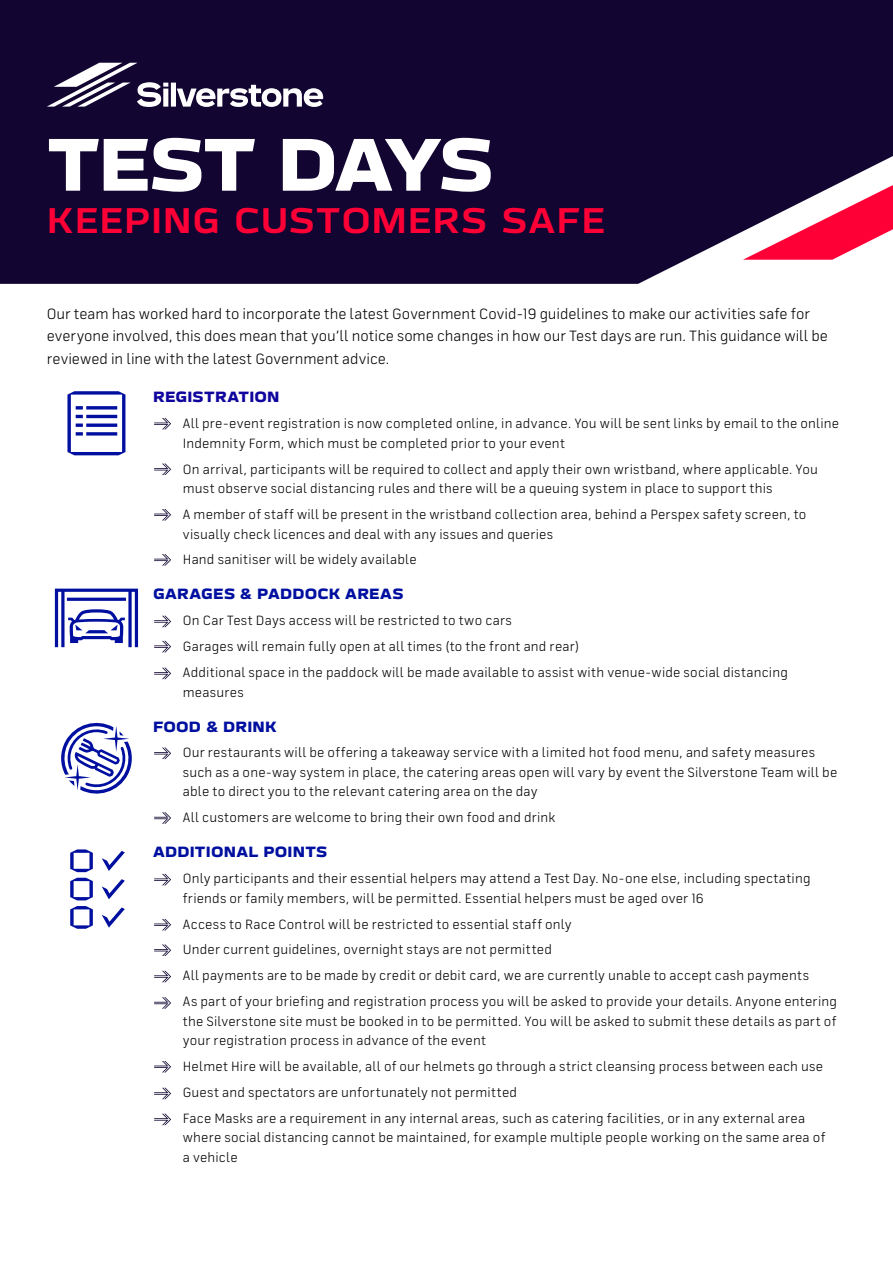
<style>
.page{position:relative;width:893px;height:1263px;background:#fff}
.page>*{position:absolute;margin:0;border:0;box-sizing:border-box;transform-origin:0 0}
.t1{font:800 75px "Silverstone Display";letter-spacing:-.035em;color:#fff}
.t2{font:700 36px "Silverstone Display";letter-spacing:.02em;color:#ff0036}
.t3{font:15px/22.5px "Silverstone Text";color:#000}
.t4{font:800 15px "Silverstone Display";letter-spacing:.015em;color:#000f9f}
.t5{font:800 15px "Silverstone Display";letter-spacing:.015em;color:#0f059e}
.t6{font:13.5px/19.5px "Silverstone Text";letter-spacing:.02em;color:#000}
</style>
<div class="page">
<div style="left:0;top:0;width:893px;height:284px;background:#120531"></div>
<svg style="left:743px;top:185px;width:150px;height:75px"></svg>
<svg style="left:47px;top:63px;width:276px;height:44px"></svg>
<svg style="left:55px;top:589px;width:83px;height:58px"></svg>
<svg style="left:67px;top:391px;width:58px;height:64px"></svg>
<svg style="left:61px;top:722px;width:71px;height:72px"></svg>
<svg style="left:70px;top:849px;width:55px;height:23px"></svg>
<svg style="left:70px;top:878px;width:55px;height:22px"></svg>
<svg style="left:70px;top:906px;width:55px;height:23px"></svg>
<svg style="left:154px;top:668px;width:17px;height:11px"></svg>
<svg style="left:154px;top:641px;width:17px;height:11px"></svg>
<svg style="left:154px;top:616px;width:17px;height:11px"></svg>
<svg style="left:154px;top:554px;width:17px;height:12px"></svg>
<svg style="left:154px;top:509px;width:17px;height:11px"></svg>
<svg style="left:154px;top:463px;width:17px;height:12px"></svg>
<svg style="left:154px;top:418px;width:17px;height:11px"></svg>
<svg style="left:154px;top:812px;width:17px;height:12px"></svg>
<svg style="left:154px;top:874px;width:17px;height:11px"></svg>
<svg style="left:154px;top:919px;width:17px;height:11px"></svg>
<svg style="left:154px;top:944px;width:17px;height:12px"></svg>
<svg style="left:154px;top:971px;width:17px;height:11px"></svg>
<svg style="left:154px;top:997px;width:17px;height:12px"></svg>
<svg style="left:154px;top:1061px;width:17px;height:11px"></svg>
<svg style="left:154px;top:1088px;width:17px;height:11px"></svg>
<svg style="left:154px;top:1114px;width:17px;height:11px"></svg>
<svg style="left:154px;top:747px;width:17px;height:12px"></svg>
<h1 class="t1" style="left:47px;top:114px;width:448px">TEST DAYS</h1>
<h2 class="t2" style="left:47px;top:197px;width:560px">KEEPING CUSTOMERS SAFE</h2>
<p class="t3" style="left:47px;top:302px;width:783px">Our team has worked hard to incorporate the latest Government Covid-19 guidelines to make our activities safe for everyone involved, this does mean that you’ll notice some changes in how our Test days are run. This guidance will be reviewed in line with the latest Government advice.</p>
<p class="t5" style="left:153px;top:387px;width:128px">REGISTRATION</p>
<p class="t6" style="left:183px;top:413px;width:658px">All pre-event registration is now completed online, in advance. You will be sent links by email to the online<br>Indemnity Form, which must be completed prior to your event</p>
<p class="t6" style="left:183px;top:459px;width:637px">On arrival, participants will be required to collect and apply their own wristband, where applicable. You must observe social distancing rules and there will be a queuing system in place to support this</p>
<p class="t6" style="left:183px;top:504px;width:625px">A member of staff will be present in the wristband collection area, behind a Perspex safety screen, to visually check licences and deal with any issues and queries</p>
<p class="t6" style="left:183px;top:550px;width:235px">Hand sanitiser will be widely available</p>
<p class="t4" style="left:153px;top:584px;width:252px">GARAGES &amp; PADDOCK AREAS</p>
<p class="t6" style="left:183px;top:607px;width:606px;line-height:26px">On Car Test Days access will be restricted to two cars<br>Garages will remain fully open at all times (to the front and rear)<br>Additional space in the paddock will be made available to assist with venue-wide social distancing</p>
<p class="t6" style="left:183px;top:682px;width:62px">measures</p>
<p class="t4" style="left:153px;top:716px;width:125px">FOOD &amp; DRINK</p>
<p class="t6" style="left:183px;top:743px;width:656px">Our restaurants will be offering a takeaway service with a limited hot food menu, and safety measures such as a one-way system in place, the catering areas open will vary by event the Silverstone Team will be able to direct you to the relevant catering area on the day</p>
<p class="t6" style="left:183px;top:807px;width:374px">All customers are welcome to bring their own food and drink</p>
<p class="t4" style="left:153px;top:842px;width:176px">ADDITIONAL POINTS</p>
<p class="t6" style="left:183px;top:868px;width:629px">Only participants and their essential helpers may attend a Test Day. No-one else, including spectating friends or family members, will be permitted. Essential helpers must be aged over 16</p>
<p class="t6" style="left:183px;top:910px;width:656px;line-height:26px">Access to Race Control will be restricted to essential staff only<br>Under current guidelines, overnight stays are not permitted<br>All payments are to be made by credit or debit card, we are currently unable to accept cash payments<br>As part of your briefing and registration process you will be asked to provide your details. Anyone entering</p>
<p class="t6" style="left:183px;top:1011px;width:655px">the Silverstone site must be booked in to be permitted. You will be asked to submit these details as part of your registration process in advance of the event</p>
<p class="t6" style="left:183px;top:1053px;width:642px;line-height:26px">Helmet Hire will be available, all of our helmets go through a strict cleansing process between each use<br>Guest and spectators are unfortunately not permitted<br>Face Masks are a requirement in any internal areas, such as catering facilities, or in any external area</p>
<p class="t6" style="left:183px;top:1127px;width:644px">where social distancing cannot be maintained, for example multiple people working on the same area of a vehicle</p>
</div>
